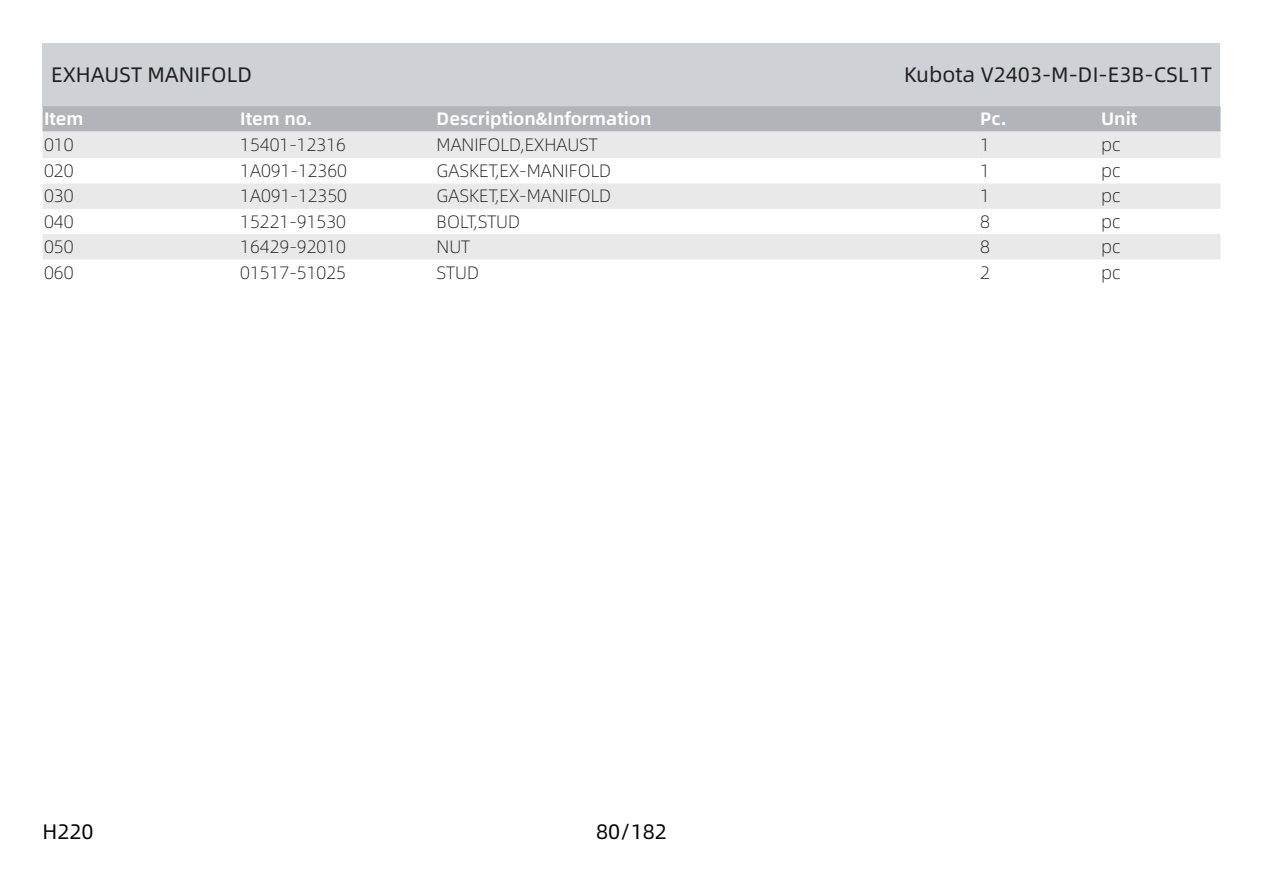
<style>
.page{position:relative;width:1263px;height:893px;background:#fff}
.page>*{position:absolute;margin:0;border:0;box-sizing:border-box;transform-origin:0 0}
.本组选配二级后{font:21px "Alibaba Pu Hui Ti 2 55 Regular";color:#231f20}
.t1{font:21px "Alibaba Pu Hui Ti 2 55 Regular";color:#030303}
.t2{font:18px "Alibaba Pu Hui Ti 2 35 Thin";color:#231f20}
.t3{font:18px "Alibaba Pu Hui Ti 2 85 Bold";color:#fff}
</style>
<div class="page">
<div style="left:43px;top:43px;width:1177px;height:63px;background:#ced1d5"></div>
<svg style="left:43px;top:106px;width:1177px;height:52px;background:#cdcfd1"></svg>
<div style="left:43px;top:183px;width:1177px;height:26px;background:#e9e9e9"></div>
<div style="left:43px;top:234px;width:1177px;height:25px;background:#e9e9e9"></div>
<p class="本组选配二级后" style="left:51px;top:58px;width:203px">EXHAUST MANIFOLD</p>
<p class="本组选配二级后" style="left:904px;top:59px;width:309px">Kubota V2403-M-DI-E3B-CSL1T</p>
<p class="t3" style="left:44px;top:105px;width:41px">Item</p>
<p class="t3" style="left:240px;top:105px;width:73px">Item no.</p>
<p class="t3" style="left:437px;top:105px;width:216px">Description&amp;Information</p>
<p class="t3" style="left:980px;top:105px;width:28px">Pc.</p>
<p class="t3" style="left:1101px;top:105px;width:38px">Unit</p>
<p class="t2" style="left:44px;top:131px;width:31px">010</p>
<p class="t2" style="left:240px;top:131px;width:107px">15401-12316</p>
<p class="t2" style="left:437px;top:131px;width:163px">MANIFOLD,EXHAUST</p>
<p class="t2" style="left:980px;top:131px;width:11px">1</p>
<p class="t2" style="left:1101px;top:131px;width:21px">pc</p>
<p class="t2" style="left:44px;top:157px;width:31px">020</p>
<p class="t2" style="left:240px;top:157px;width:108px">1A091-12360</p>
<p class="t2" style="left:437px;top:157px;width:176px">GASKET,EX-MANIFOLD</p>
<p class="t2" style="left:980px;top:157px;width:11px">1</p>
<p class="t2" style="left:1101px;top:157px;width:21px">pc</p>
<p class="t2" style="left:44px;top:183px;width:31px">030</p>
<p class="t2" style="left:240px;top:183px;width:108px">1A091-12350</p>
<p class="t2" style="left:437px;top:183px;width:176px">GASKET,EX-MANIFOLD</p>
<p class="t2" style="left:980px;top:183px;width:11px">1</p>
<p class="t2" style="left:1101px;top:183px;width:21px">pc</p>
<p class="t2" style="left:44px;top:208px;width:31px">040</p>
<p class="t2" style="left:240px;top:208px;width:107px">15221-91530</p>
<p class="t2" style="left:437px;top:208px;width:85px">BOLT,STUD</p>
<p class="t2" style="left:980px;top:208px;width:11px">8</p>
<p class="t2" style="left:1101px;top:208px;width:21px">pc</p>
<p class="t2" style="left:44px;top:233px;width:31px">050</p>
<p class="t2" style="left:240px;top:233px;width:107px">16429-92010</p>
<p class="t2" style="left:437px;top:233px;width:35px">NUT</p>
<p class="t2" style="left:980px;top:233px;width:11px">8</p>
<p class="t2" style="left:1101px;top:233px;width:21px">pc</p>
<p class="t2" style="left:44px;top:259px;width:31px">060</p>
<p class="t2" style="left:240px;top:259px;width:107px">01517-51025</p>
<p class="t2" style="left:437px;top:259px;width:44px">STUD</p>
<p class="t2" style="left:980px;top:259px;width:11px">2</p>
<p class="t2" style="left:1101px;top:259px;width:21px">pc</p>
<p class="t1" style="left:43px;top:815px;width:53px">H220</p>
<p class="t1" style="left:596px;top:815px;width:72px">80/182</p>
</div>
